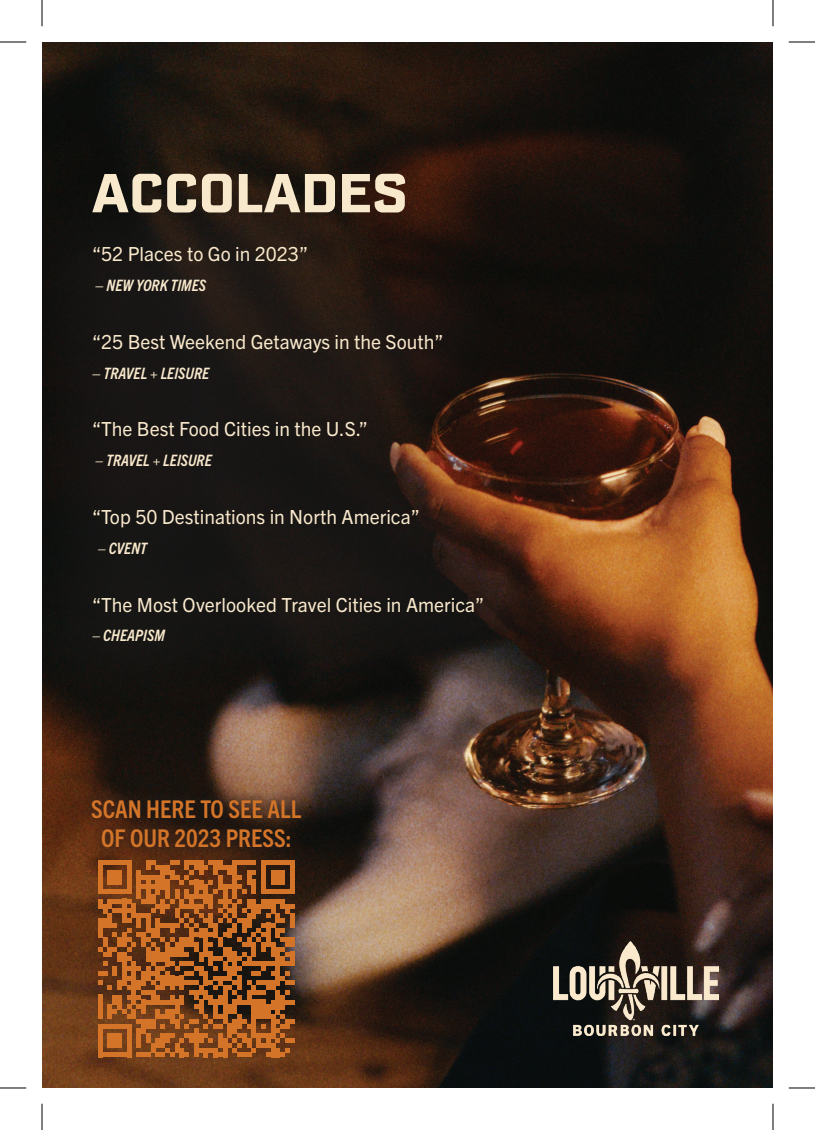
<style>
.page{position:relative;width:815px;height:1130px;background:#fff}
.page>*{position:absolute;margin:0;border:0;box-sizing:border-box;transform-origin:0 0}
.t1{font:700 54.77px "BN Kragen";letter-spacing:.025em;color:#f9e9cc}
.t2{font:700 condensed 24.5px/29.4px "Trade Gothic Next LT Pro";color:#d37428;text-align:center}
.t3{font:19.43px "Trade Gothic Next LT Pro";color:#f9e9cc}
.t4{font:italic 700 condensed 15.75px "Trade Gothic Next LT Pro";color:#f9e9cc}
.s1{font-style:normal}
</style>
<div class="page">
<img style="left:42px;top:43px;width:731px;height:1045px">
<div style="left:42px;top:155px;width:530px;height:579px;background:#231f20;opacity:.5"></div>
<img style="left:554px;top:941px;width:164px;height:94px">
<svg style="left:98px;top:860px;width:197px;height:197px;background:#94521f"></svg>
<svg style="left:83px;top:790px;width:227px;height:67px;background:#392216"></svg>
<svg style="left:0;top:42px;width:26px;height:1px"></svg>
<svg style="left:789px;top:42px;width:26px;height:1px"></svg>
<svg style="left:0;top:1088px;width:26px;height:1px"></svg>
<svg style="left:789px;top:1088px;width:26px;height:1px"></svg>
<svg style="left:42px;top:0;width:1px;height:26px"></svg>
<svg style="left:42px;top:1104px;width:1px;height:26px"></svg>
<svg style="left:773px;top:0;width:1px;height:26px"></svg>
<svg style="left:773px;top:1104px;width:1px;height:26px"></svg>
<h1 class="t1" style="left:92px;top:159px;width:317px">ACCOLADES</h1>
<p class="t3" style="left:92px;top:241px;width:217px">“52 Places to Go in 2023”</p>
<p class="t4" style="left:95px;top:275px;width:113px"><span class="s1">–</span> NEW YORK TIMES</p>
<p class="t3" style="left:92px;top:328px;width:353px">“25 Best Weekend Getaways in the South”</p>
<p class="t4" style="left:92px;top:362px;width:119px"><span class="s1">–</span> TRAVEL + LEISURE</p>
<p class="t3" style="left:92px;top:416px;width:277px">“The Best Food Cities in the U.S.”</p>
<p class="t4" style="left:95px;top:450px;width:118px">– TRAVEL + LEISURE</p>
<p class="t3" style="left:92px;top:503px;width:329px">“Top 50 Destinations in North America”</p>
<p class="t4" style="left:98px;top:537px;width:51px">– CVENT</p>
<p class="t3" style="left:92px;top:591px;width:394px">“The Most Overlooked Travel Cities in America”</p>
<p class="t4" style="left:92px;top:625px;width:74px">– CHEAPISM</p>
<p class="t2" style="left:91px;top:792px;width:211px">SCAN HERE TO SEE ALL<br>OF OUR 2023 PRESS:</p>
</div>
